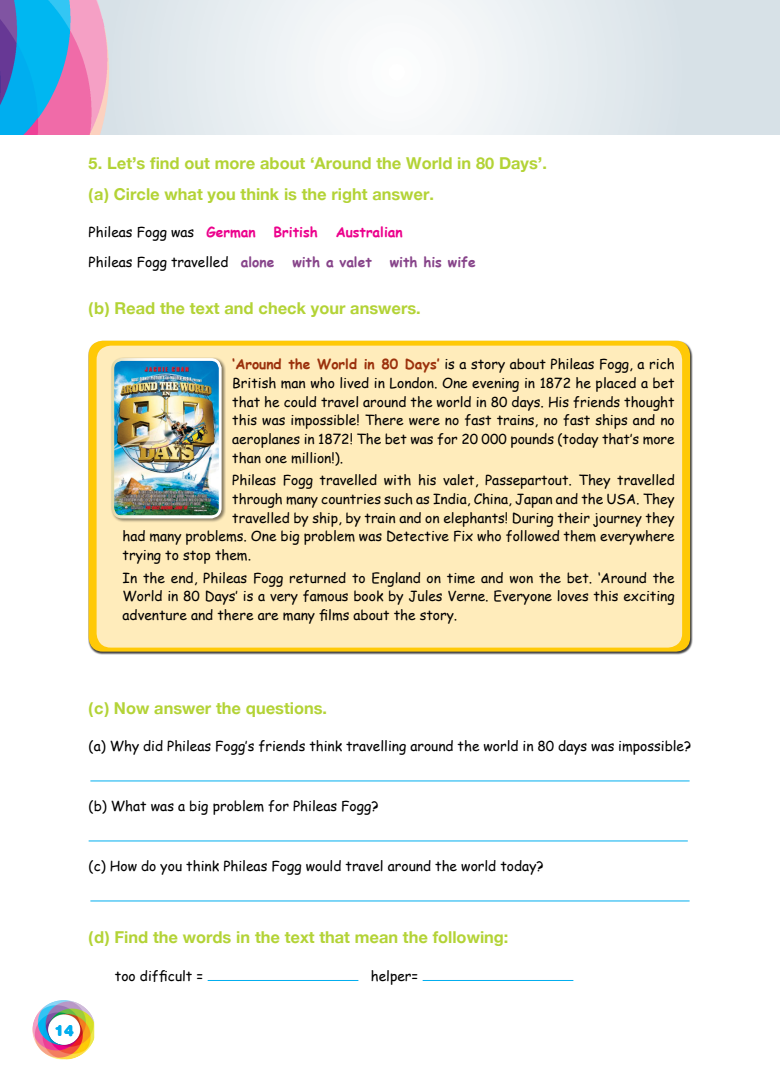
<style>
.page{position:relative;width:780px;height:1088px;background:#fff}
.page>*{position:absolute;margin:0;border:0;box-sizing:border-box;transform-origin:0 0}
.t1{font:700 17.5px/31px "CF Helvetica";color:#b3d336}
.t2{font:800 15px "CF Smooth";color:#00aeef}
.t3{font:13.75px/18.8px "Comic Sans MS";color:#000;text-align:justify}
.t4{font:700 13.75px "Comic Sans MS";color:#87448a}
.t5{font:700 13.75px "Comic Sans MS";color:#ec008c}
.s1{font-weight:700;color:#ec008c}
.s2{font-weight:700;color:#87448a}
.s3{font-weight:700;color:#9b310c}
</style>
<div class="page">
<img style="left:32px;top:1000px;width:32px;height:36px">
<img style="left:0;top:0;width:780px;height:135px">
<div style="left:88px;top:340px;width:605px;height:314px;background:#000;opacity:.75"></div>
<svg style="left:89px;top:341px;width:601px;height:310px;background:#fecb14"></svg>
<div style="left:97px;top:346px;width:585px;height:301px;background:#ffecbb;border-radius:14px"></div>
<hr style="left:90px;top:780px;width:599px;height:1px;background:#00aeef">
<hr style="left:89px;top:840px;width:598px;height:1px;background:#00aeef">
<hr style="left:90px;top:900px;width:599px;height:1px;background:#00aeef">
<hr style="left:208px;top:980px;width:150px;height:1px;background:#00aeef">
<hr style="left:422px;top:980px;width:151px;height:1px;background:#00aeef">
<div style="left:110px;top:357px;width:116px;height:166px;background:#000;opacity:.5"></div>
<img style="left:113px;top:359px;width:107px;height:157px">
<div style="left:111px;top:358px;width:110px;height:160px;border:3px solid #fff;border-radius:9px"></div>
<p class="t1" style="left:89px;top:147px;width:460px">5. Let’s find out more about ‘Around the World in 80 Days’. (a) Circle what you think is the right answer.</p>
<p class="t3" style="left:89px;top:222px;width:168px">Phileas Fogg was <span class="s1">German</span></p>
<p class="t5" style="left:273px;top:222px;width:46px">British</p>
<p class="t5" style="left:335px;top:222px;width:69px">Australian</p>
<p class="t3" style="left:89px;top:252px;width:187px">Phileas Fogg travelled <span class="s2">alone</span></p>
<p class="t4" style="left:292px;top:252px;width:81px">with a valet</p>
<p class="t4" style="left:390px;top:252px;width:88px">with his wife</p>
<p class="t1" style="left:89px;top:293px;width:333px">(b) Read the text and check your answers.</p>
<p class="t3" style="left:232px;top:354px;width:444px"><span class="s3">‘Around the World in 80 Days’</span> is a story about Phileas Fogg, a rich British man who lived in London. One evening in 1872 he placed a bet that he could travel around the world in 80 days. His friends thought this was impossible! There were no fast trains, no fast ships and no aeroplanes in 1872! The bet was for 20 000 pounds (today that’s more than one million!).</p>
<p class="t3" style="left:232px;top:470px;width:444px">Phileas Fogg travelled with his valet, Passepartout. They travelled</p>
<p class="t3" style="left:232px;top:489px;width:444px">through many countries such as India, China, Japan and the USA. They</p>
<p class="t3" style="left:232px;top:508px;width:444px">travelled by ship, by train and on elephants! During their journey they</p>
<p class="t3" style="left:123px;top:527px;width:553px">had many problems. One big problem was Detective Fix who followed them everywhere</p>
<p class="t3" style="left:123px;top:545px;width:130px">trying to stop them.</p>
<p class="t3" style="left:123px;top:568px;width:553px">In the end, Phileas Fogg returned to England on time and won the bet. ‘Around the World in 80 Days’ is a very famous book by Jules Verne. Everyone loves this exciting adventure and there are many films about the story.</p>
<p class="t1" style="left:89px;top:692px;width:240px">(c) Now answer the questions.</p>
<p class="t3" style="left:89px;top:736px;width:604px">(a) Why did Phileas Fogg’s friends think travelling around the world in 80 days was impossible?</p>
<p class="t3" style="left:89px;top:796px;width:291px">(b) What was a big problem for Phileas Fogg?</p>
<p class="t3" style="left:89px;top:856px;width:456px">(c) How do you think Phileas Fogg would travel around the world today?</p>
<p class="t1" style="left:89px;top:922px;width:421px">(d) Find the words in the text that mean the following:</p>
<p class="t3" style="left:115px;top:966px;width:90px">too difficult =</p>
<p class="t3" style="left:371px;top:966px;width:49px">helper=</p>
<p class="t2" style="left:54px;top:1021px;width:21px">14</p>
</div>
